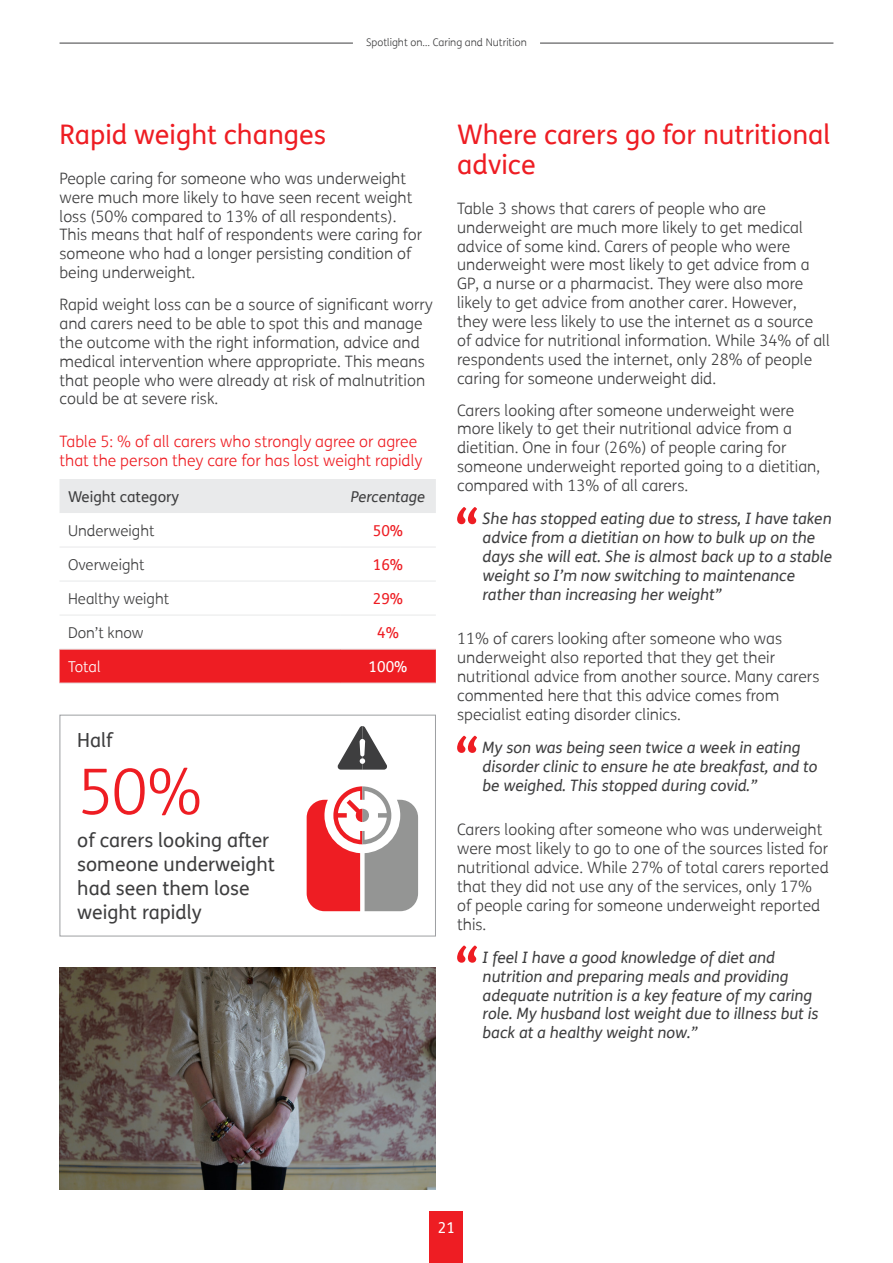
<style>
.page{position:relative;width:893px;height:1263px;background:#fff}
.page>*{position:absolute;margin:0;border:0;box-sizing:border-box;transform-origin:0 0}
.t1{font:300 63px "FS Me";color:#ee1d23}
.H2_Subhead{font:27px/30px "FS Me";color:#ee1d23}
.t2{font:19.5px/24px "FS Me";color:#3e3e3f}
.Body{font:300 15.75px/18.9px "FS Me";color:#3e3e3f}
.Inline_Quote{font:italic 15.75px/18.9px "FS Me";color:#3e3e3f}
.H3_Subhead{font:300 15.75px/18.9px "FS Me";color:#ee1d23}
.t3{font:300 15px "FS Me";color:#3e3e3f}
.t4{font:15px "FS Me";color:#3e3e3f}
.t5{font:15px "FS Me";color:#ee1d23}
.t6{font:italic 15px "FS Me";color:#3e3e3f}
.t7{font:15px "FS Me";color:#fff}
.t8{font:300 15px "FS Me";color:#fff}
.t9{font:300 10.5px "FS Me";color:#3e3e3f}
</style>
<div class="page">
<div style="left:60px;top:479px;width:376px;height:34px;background:#e9eaeb"></div>
<div style="left:60px;top:650px;width:376px;height:33px;background:#ee1d23"></div>
<hr style="left:60px;top:546px;width:280px;height:2px;background:#e9eaeb">
<hr style="left:340px;top:546px;width:96px;height:2px;background:#e9eaeb">
<hr style="left:60px;top:580px;width:280px;height:2px;background:#e9eaeb">
<hr style="left:60px;top:614px;width:280px;height:2px;background:#e9eaeb">
<hr style="left:60px;top:648px;width:280px;height:2px;background:#e9eaeb">
<hr style="left:340px;top:580px;width:96px;height:2px;background:#e9eaeb">
<hr style="left:340px;top:614px;width:96px;height:2px;background:#e9eaeb">
<hr style="left:340px;top:648px;width:96px;height:2px;background:#e9eaeb">
<hr style="left:60px;top:683px;width:280px;height:1px;background:#e9eaeb">
<hr style="left:340px;top:683px;width:96px;height:1px;background:#e9eaeb">
<div style="left:60px;top:715px;width:376px;height:221px;border:1px solid #9d9fa2"></div>
<img style="left:60px;top:967px;width:376px;height:222px">
<svg style="left:457px;top:507px;width:20px;height:17px"></svg>
<svg style="left:457px;top:736px;width:20px;height:17px"></svg>
<svg style="left:457px;top:945px;width:20px;height:18px"></svg>
<svg style="left:307px;top:786px;width:111px;height:125px"></svg>
<svg style="left:337px;top:726px;width:50px;height:44px"></svg>
<div style="left:430px;top:1211px;width:33px;height:52px;background:#ee1d23"></div>
<hr style="left:60px;top:43px;width:293px;height:1px;background:#3e3e3f">
<hr style="left:540px;top:43px;width:293px;height:1px;background:#3e3e3f">
<p class="t9" style="left:366px;top:35px;width:162px">Spotlight on… Caring and Nutrition</p>
<p class="H2_Subhead" style="left:60px;top:119px;width:268px">Rapid weight changes</p>
<p class="Body" style="left:60px;top:168px;width:364px">People caring for someone who was underweight were much more likely to have seen recent weight loss (50% compared to 13% of all respondents).<br>This means that half of respondents were caring for someone who had a longer persisting condition of being underweight.</p>
<p class="Body" style="left:60px;top:294px;width:375px">Rapid weight loss can be a source of significant worry and carers need to be able to spot this and manage the outcome with the right information, advice and medical intervention where appropriate. This means that people who were already at risk of malnutrition could be at severe risk.</p>
<p class="H3_Subhead" style="left:60px;top:432px;width:364px">Table 5: % of all carers who strongly agree or agree that the person they care for has lost weight rapidly</p>
<p class="t4" style="left:68px;top:486px;width:113px">Weight category</p>
<p class="t6" style="left:351px;top:486px;width:76px">Percentage</p>
<p class="t3" style="left:68px;top:520px;width:88px">Underweight</p>
<p class="t5" style="left:373px;top:520px;width:32px">50%</p>
<p class="t3" style="left:68px;top:554px;width:78px">Overweight</p>
<p class="t5" style="left:373px;top:554px;width:32px">16%</p>
<p class="t3" style="left:68px;top:588px;width:103px">Healthy weight</p>
<p class="t5" style="left:373px;top:588px;width:32px">29%</p>
<p class="t3" style="left:68px;top:622px;width:77px">Don’t know</p>
<p class="t5" style="left:377px;top:622px;width:23px">4%</p>
<p class="t8" style="left:68px;top:656px;width:34px">Total</p>
<p class="t7" style="left:369px;top:656px;width:40px">100%</p>
<p class="t2" style="left:77px;top:728px;width:37px">Half</p>
<p class="t1" style="left:77px;top:749px;width:127px">50%</p>
<p class="t2" style="left:77px;top:827px;width:199px">of carers looking after someone underweight had seen them lose weight rapidly</p>
<p class="H2_Subhead" style="left:457px;top:119px;width:375px">Where carers go for nutritional advice</p>
<p class="Body" style="left:457px;top:198px;width:374px">Table 3 shows that carers of people who are underweight are much more likely to get medical advice of some kind. Carers of people who were underweight were most likely to get advice from a GP, a nurse or a pharmacist. They were also more likely to get advice from another carer. However, they were less likely to use the internet as a source of advice for nutritional information. While 34% of all respondents used the internet, only 28% of people caring for someone underweight did.</p>
<p class="Body" style="left:457px;top:400px;width:365px">Carers looking after someone underweight were more likely to get their nutritional advice from a dietitian. One in four (26%) of people caring for someone underweight reported going to a dietitian, compared with 13% of all carers.</p>
<p class="Inline_Quote" style="left:483px;top:509px;width:351px">She has stopped eating due to stress, I have taken advice from a dietitian on how to bulk up on the days she will eat. She is almost back up to a stable weight so I’m now switching to maintenance rather than increasing her weight”</p>
<p class="Body" style="left:457px;top:629px;width:364px">11% of carers looking after someone who was underweight also reported that they get their nutritional advice from another source. Many carers commented here that this advice comes from specialist eating disorder clinics.</p>
<p class="Inline_Quote" style="left:483px;top:737px;width:337px">My son was being seen twice a week in eating disorder clinic to ensure he ate breakfast, and to be weighed. This stopped during covid.”</p>
<p class="Body" style="left:457px;top:820px;width:373px">Carers looking after someone who was underweight were most likely to go to one of the sources listed for nutritional advice. While 27% of total carers reported that they did not use any of the services, only 17% of people caring for someone underweight reported this.</p>
<p class="Inline_Quote" style="left:483px;top:947px;width:337px">I feel I have a good knowledge of diet and nutrition and preparing meals and providing adequate nutrition is a key feature of my caring role. My husband lost weight due to illness but is back at a healthy weight now.”</p>
<p class="t7" style="left:438px;top:1217px;width:19px">21</p>
</div>
